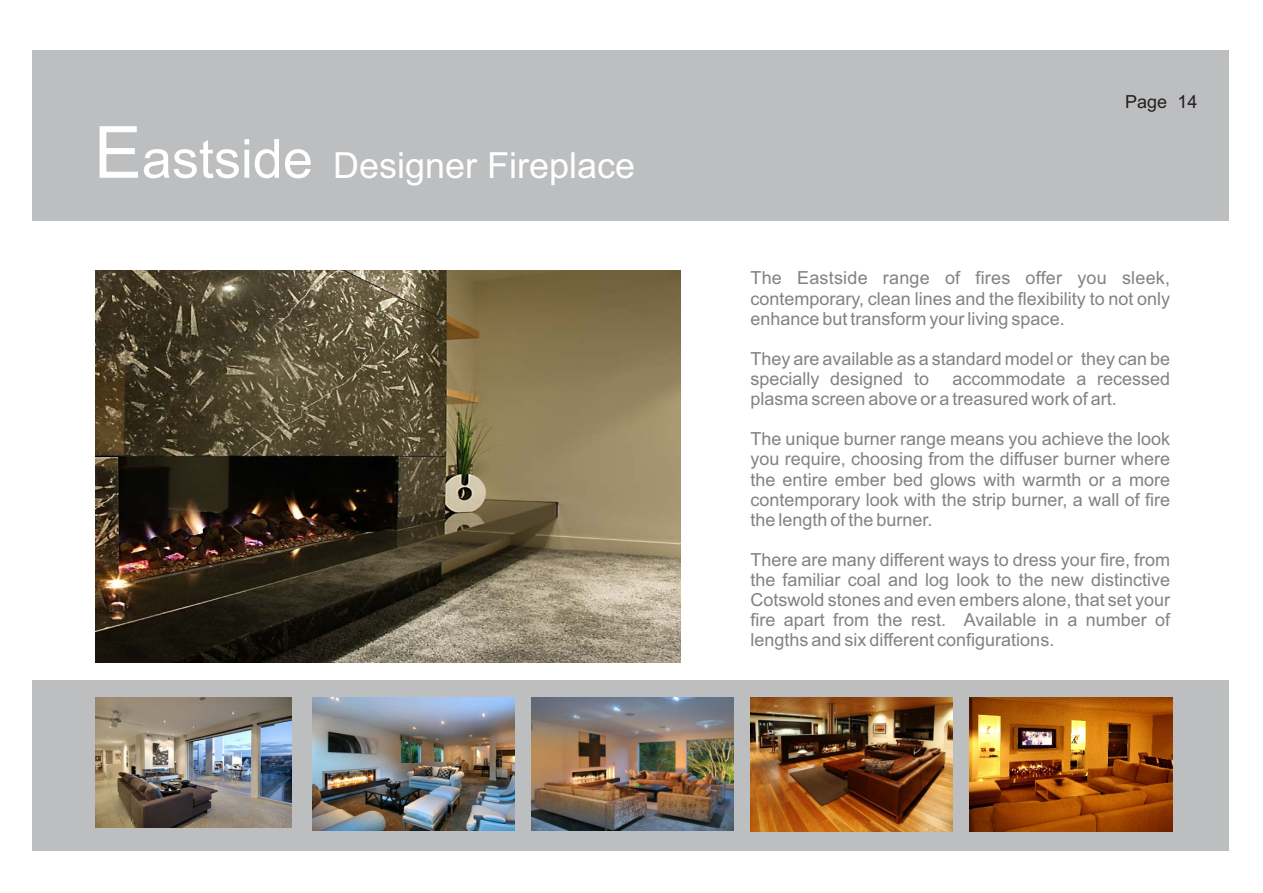
<style>
.page{position:relative;width:1263px;height:893px;background:#fff}
.page>*{position:absolute;margin:0;border:0;box-sizing:border-box;transform-origin:0 0}
.t1{font:36px "Arial";color:#fff}
.t2{font:18px/20.1px "Arial";color:#808285;text-align:justify}
.t3{font:18px "Arial";color:#231f20}
.s1{font-size:72px}
.s2{font-size:54px}
</style>
<div class="page">
<div style="left:32px;top:680px;width:1197px;height:170px;background:#bcbec0"></div>
<div style="left:32px;top:50px;width:1197px;height:171px;background:#bcbec0"></div>
<img style="left:970px;top:697px;width:203px;height:134px">
<img style="left:751px;top:697px;width:202px;height:134px">
<img style="left:313px;top:697px;width:202px;height:133px">
<img style="left:532px;top:697px;width:202px;height:134px">
<img style="left:95px;top:697px;width:196px;height:130px">
<img style="left:95px;top:270px;width:586px;height:392px">
<h1 class="t1" style="left:94px;top:152px;width:543px"><span class="s1">E</span><span class="s2">astside</span> Designer Fireplace</h1>
<p class="t3" style="left:1125px;top:95px;width:74px">Page 14</p>
<p class="t2" style="left:750px;top:270px;width:421px">The Eastside range of fires offer you sleek, contemporary, clean lines and the flexibility to not only enhance but transform your living space.</p>
<p class="t2" style="left:750px;top:350px;width:421px">They are available as a standard model or they can be specially designed to</p>
<p class="t2" style="left:750px;top:370px;width:421px;text-indent:202px">accommodate a recessed plasma screen above or a treasured work of art.</p>
<p class="t2" style="left:750px;top:431px;width:421px">The unique burner range means you achieve the look you require, choosing from the diffuser burner where the entire ember bed glows with warmth or a more contemporary look with the strip burner, a wall of fire the length of the burner.</p>
<p class="t2" style="left:750px;top:551px;width:421px">There are many different ways to dress your fire, from the familiar coal and log look to the new distinctive Cotswold stones and even embers alone, that set your fire apart from the rest. Available in a number of lengths and six different configurations.</p>
</div>
